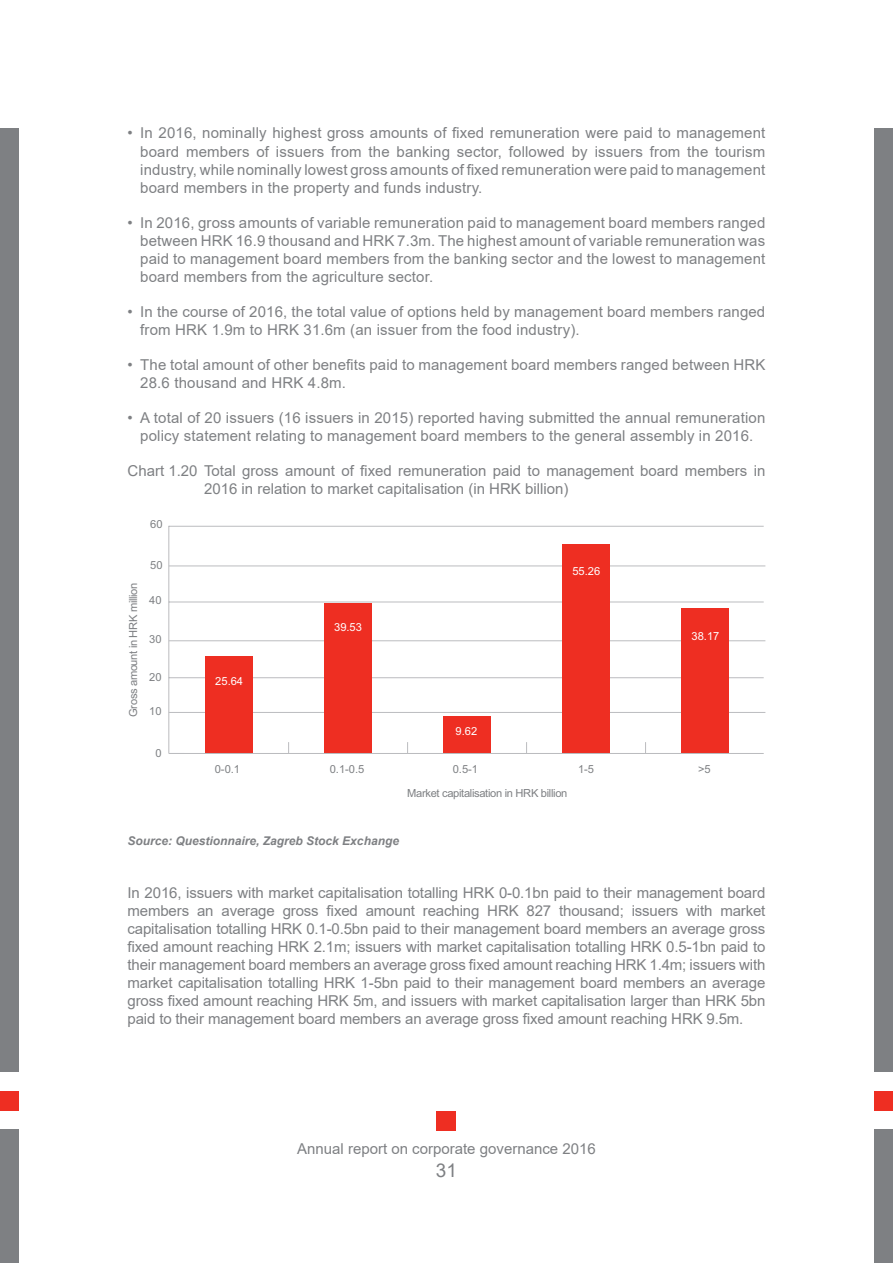
<style>
.page{position:relative;width:893px;height:1263px;background:#fff}
.page>*{position:absolute;margin:0;border:0;box-sizing:border-box;transform-origin:0 0}
.t1{font:18.9px "Arial";color:#7e8083}
.text{font:15px/18px "Arial";letter-spacing:.01em;color:#7e8083;text-align:justify}
.tekst_ispod_tablice{font:italic 700 12px "Arial";color:#7e8083}
.t2{font:11.1px "Arial";letter-spacing:-.03em;color:#7e8083}
.t3{font:11.1px "Arial";color:#fff}
</style>
<div class="page">
<div style="left:874px;top:1091px;width:19px;height:19px;background:#ee2e22"></div>
<div style="left:0;top:1091px;width:19px;height:19px;background:#ee2e22"></div>
<div style="left:874px;top:1129px;width:19px;height:134px;background:#7e8083"></div>
<div style="left:0;top:1129px;width:19px;height:134px;background:#7e8083"></div>
<div style="left:874px;top:128px;width:19px;height:944px;background:#7e8083"></div>
<div style="left:0;top:128px;width:19px;height:944px;background:#7e8083"></div>
<div style="left:437px;top:1111px;width:19px;height:19px;background:#ee2e22"></div>
<hr style="left:168px;top:526px;width:1px;height:227px;background:#bbbcbf">
<hr style="left:169px;top:526px;width:595px;height:1px;background:#bbbcbf">
<hr style="left:169px;top:602px;width:595px;height:1px;background:#bbbcbf">
<hr style="left:169px;top:677px;width:595px;height:1px;background:#bbbcbf">
<hr style="left:169px;top:565px;width:596px;height:1px;background:#bbbcbf">
<hr style="left:169px;top:640px;width:596px;height:1px;background:#bbbcbf">
<hr style="left:169px;top:712px;width:596px;height:1px;background:#bbbcbf">
<div style="left:205px;top:656px;width:48px;height:97px;background:#ee2e22"></div>
<div style="left:324px;top:603px;width:48px;height:150px;background:#ee2e22"></div>
<div style="left:443px;top:716px;width:48px;height:37px;background:#ee2e22"></div>
<div style="left:562px;top:544px;width:48px;height:209px;background:#ee2e22"></div>
<div style="left:681px;top:608px;width:48px;height:145px;background:#ee2e22"></div>
<hr style="left:169px;top:753px;width:595px;height:1px;background:#bbbcbf">
<p class="text" style="left:140px;top:124px;width:627px;text-indent:-13px">• In 2016, nominally highest gross amounts of fixed remuneration were paid to management board members of issuers from the banking sector, followed by issuers from the tourism industry, while nominally lowest gross amounts of fixed remuneration were paid to management board members in the property and funds industry.</p>
<p class="text" style="left:140px;top:213px;width:627px;text-indent:-13px">• In 2016, gross amounts of variable remuneration paid to management board members ranged between HRK 16.9 thousand and HRK 7.3m. The highest amount of variable remuneration was paid to management board members from the banking sector and the lowest to management board members from the agriculture sector.</p>
<p class="text" style="left:140px;top:302px;width:626px;text-indent:-13px">• In the course of 2016, the total value of options held by management board members ranged from HRK 1.9m to HRK 31.6m (an issuer from the food industry).</p>
<p class="text" style="left:140px;top:355px;width:627px;text-indent:-13px">• The total amount of other benefits paid to management board members ranged between HRK<br>28.6 thousand and HRK 4.8m.</p>
<p class="text" style="left:128px;top:408px;width:639px;text-align:center">• A total of 20 issuers (16 issuers in 2015) reported having submitted the annual remuneration policy statement relating to management board members to the general assembly in 2016.</p>
<p class="text" style="left:204px;top:461px;width:563px;text-indent:-76px">Chart 1.20 Total gross amount of fixed remuneration paid to management board members in<br>2016 in relation to market capitalisation (in HRK billion)</p>
<p class="t2" style="left:150px;top:517px;width:14px">60</p>
<p class="t2" style="left:126px;top:717px;width:136px;rotate:-90deg">Gross amount in HRK million</p>
<p class="t2" style="left:150px;top:557px;width:14px">50</p>
<p class="t2" style="left:149px;top:593px;width:14px">40</p>
<p class="t2" style="left:149px;top:632px;width:14px">30</p>
<p class="t2" style="left:149px;top:669px;width:14px">20</p>
<p class="t2" style="left:149px;top:703px;width:14px">10</p>
<p class="t2" style="left:156px;top:746px;width:8px">0</p>
<p class="t3" style="left:215px;top:673px;width:29px">25.64</p>
<p class="t3" style="left:334px;top:619px;width:29px">39.53</p>
<p class="t3" style="left:456px;top:723px;width:23px">9.62</p>
<p class="t3" style="left:572px;top:563px;width:29px">55.26</p>
<p class="t3" style="left:691px;top:629px;width:29px">38.17</p>
<p class="t2" style="left:215px;top:761px;width:27px">0-0.1</p>
<p class="t2" style="left:330px;top:761px;width:36px">0.1-0.5</p>
<p class="t2" style="left:453px;top:761px;width:27px">0.5-1</p>
<p class="t2" style="left:578px;top:761px;width:18px">1-5</p>
<p class="t2" style="left:698px;top:761px;width:14px">&gt;5</p>
<p class="t2" style="left:407px;top:785px;width:162px">Market capitalisation in HRK billion</p>
<p class="tekst_ispod_tablice" style="left:128px;top:833px;width:273px">Source: Questionnaire, Zagreb Stock Exchange</p>
<p class="text" style="left:128px;top:883px;width:639px">In 2016, issuers with market capitalisation totalling HRK 0-0.1bn paid to their management board members an average gross fixed amount reaching HRK 827 thousand; issuers with market capitalisation totalling HRK 0.1-0.5bn paid to their management board members an average gross fixed amount reaching HRK 2.1m; issuers with market capitalisation totalling HRK 0.5-1bn paid to their management board members an average gross fixed amount reaching HRK 1.4m; issuers with market capitalisation totalling HRK 1-5bn paid to their management board members an average gross fixed amount reaching HRK 5m, and issuers with market capitalisation larger than HRK 5bn paid to their management board members an average gross fixed amount reaching HRK 9.5m.</p>
<p class="text" style="left:297px;top:1139px;width:300px">Annual report on corporate governance 2016</p>
<p class="t1" style="left:436px;top:1157px;width:23px">31</p>
</div>
